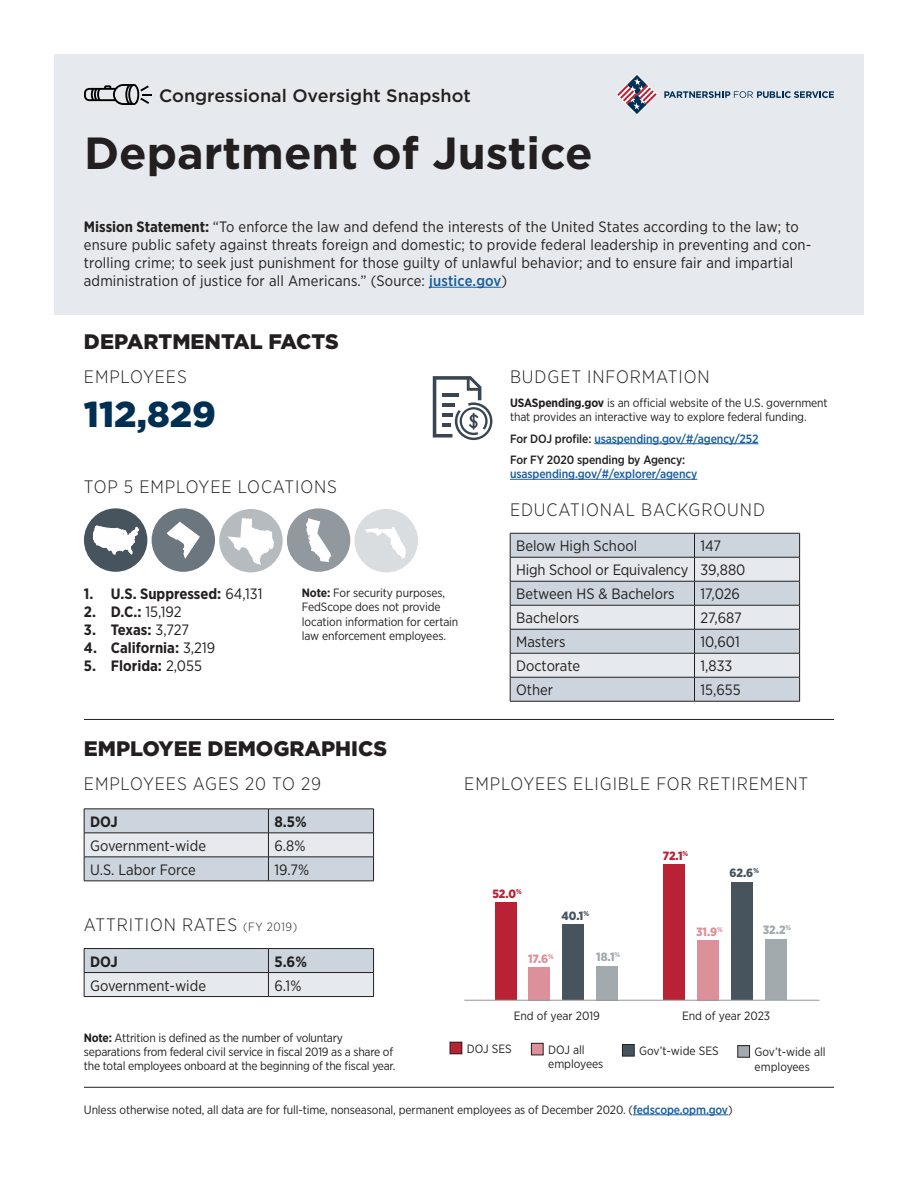
<style>
.page{position:relative;width:918px;height:1188px;background:#fff}
.page>*{position:absolute;margin:0;border:0;box-sizing:border-box;transform-origin:0 0}
.t1{font:700 45px "Gotham";color:#231f20}
.t2{font:900 36px "Gotham";color:#002f54}
.t3{font:900 21px "Gotham";color:#231f20}
.NuHed{font:300 18px "Gotham Narrow";letter-spacing:.05em;color:#231f20}
.t4{font:500 18px "Gotham";color:#231f20}
.t5{font:15px/18px "Gotham Narrow";letter-spacing:.01em;color:#231f20}
.t6{font:700 15px "Gotham Narrow";color:#231f20}
.t7{font:15px "Gotham Narrow";letter-spacing:-.01em;color:#231f20}
.t8{font:12px/14.4px "Gotham Narrow";letter-spacing:-.01em;color:#231f20}
.t9{font:500 12px/14.4px "Gotham Narrow";letter-spacing:-.01em;color:#175d9e}
.t10{font:900 12px "Gotham Narrow";color:#b92234}
.t11{font:900 12px "Gotham Narrow";color:#dc919a}
.t12{font:900 12px "Gotham Narrow";color:#47545e}
.t13{font:900 12px "Gotham Narrow";color:#a3aaae}
.s1{font-weight:700}
.s2{font-weight:500;color:#175d9e}
.s3{font-weight:400}
.s4{color:#231f20}
.s5{font-size:12px}
</style>
<div class="page">
<div style="left:765px;top:940px;width:22px;height:60px;background:#a3aaae"></div>
<div style="left:54px;top:54px;width:810px;height:261px;background:#e6eaee"></div>
<svg style="left:84px;top:84px;width:67px;height:21px"></svg>
<svg style="left:664px;top:91px;width:170px;height:7px"></svg>
<svg style="left:616px;top:74px;width:41px;height:41px"></svg>
<div style="left:355px;top:509px;width:63px;height:63px;background:#dadddf;border-radius:50%"></div>
<div style="left:219px;top:509px;width:64px;height:63px;background:#b5bbbe;border-radius:50%"></div>
<div style="left:287px;top:508px;width:63px;height:64px;background:#91989e;border-radius:50%"></div>
<div style="left:152px;top:508px;width:63px;height:64px;background:#6c767e;border-radius:50%"></div>
<div style="left:84px;top:508px;width:63px;height:64px;background:#47545e;border-radius:50%"></div>
<svg style="left:167px;top:522px;width:33px;height:37px"></svg>
<hr style="left:594px;top:443px;width:165px;height:1px;background:#175d9e">
<hr style="left:510px;top:479px;width:187px;height:1px;background:#175d9e">
<svg style="left:228px;top:518px;width:46px;height:47px"></svg>
<svg style="left:306px;top:518px;width:25px;height:44px"></svg>
<hr style="left:429px;top:287px;width:72px;height:1px;background:#175d9e">
<svg style="left:510px;top:533px;width:290px;height:168px;background:#cdd3d9"></svg>
<hr style="left:510px;top:701px;width:185px;height:1px;background:#231f20">
<hr style="left:695px;top:701px;width:105px;height:1px;background:#231f20">
<svg style="left:84px;top:809px;width:290px;height:72px;background:#ccd3d9"></svg>
<hr style="left:84px;top:881px;width:184px;height:1px;background:#231f20">
<hr style="left:268px;top:881px;width:106px;height:1px;background:#231f20">
<hr style="left:84px;top:857px;width:184px;height:1px;background:#231f20">
<hr style="left:268px;top:857px;width:106px;height:1px;background:#231f20">
<hr style="left:84px;top:948px;width:184px;height:1px;background:#231f20">
<hr style="left:268px;top:948px;width:106px;height:1px;background:#231f20">
<svg style="left:84px;top:949px;width:290px;height:47px;background:#d3d9df"></svg>
<hr style="left:84px;top:996px;width:184px;height:1px;background:#231f20">
<hr style="left:268px;top:996px;width:106px;height:1px;background:#231f20">
<hr style="left:84px;top:719px;width:750px;height:1px;background:#231f20">
<hr style="left:84px;top:1087px;width:750px;height:1px;background:#231f20">
<svg style="left:433px;top:376px;width:60px;height:64px"></svg>
<div style="left:450px;top:1042px;width:12px;height:12px;background:#b92234"></div>
<div style="left:450px;top:1042px;width:12px;height:12px;border:1px solid #231f20"></div>
<div style="left:531px;top:1043px;width:12px;height:12px;background:#dc919a"></div>
<div style="left:531px;top:1043px;width:12px;height:12px;border:1px solid #231f20"></div>
<div style="left:622px;top:1045px;width:12px;height:11px;background:#47545e"></div>
<div style="left:622px;top:1044px;width:12px;height:12px;border:1px solid #231f20"></div>
<div style="left:738px;top:1046px;width:12px;height:11px;background:#a3aaae"></div>
<div style="left:738px;top:1045px;width:12px;height:12px;border:1px solid #231f20"></div>
<div style="left:731px;top:883px;width:22px;height:117px;background:#47545e"></div>
<div style="left:663px;top:864px;width:22px;height:136px;background:#b92234"></div>
<div style="left:697px;top:940px;width:22px;height:60px;background:#dc919a"></div>
<div style="left:562px;top:924px;width:22px;height:76px;background:#47545e"></div>
<div style="left:596px;top:966px;width:22px;height:34px;background:#a3aaae"></div>
<div style="left:495px;top:902px;width:21px;height:98px;background:#b92234"></div>
<div style="left:529px;top:967px;width:21px;height:33px;background:#dc919a"></div>
<hr style="left:464px;top:1000px;width:356px;height:1px;background:#939598">
<hr style="left:633px;top:1114px;width:95px;height:1px;background:#175d9e">
<svg style="left:365px;top:527px;width:41px;height:32px"></svg>
<svg style="left:93px;top:526px;width:46px;height:28px"></svg>
<p class="t4" style="left:159px;top:84px;width:313px">Congressional Oversight Snapshot</p>
<p class="t1" style="left:84px;top:126px;width:510px">Department of Justice</p>
<p class="t5" style="left:84px;top:217px;width:729px"><span class="s1">Mission Statement:</span> “To enforce the law and defend the interests of the United States according to the law; to ensure public safety against threats foreign and domestic; to provide federal leadership in preventing and con&shy;trolling crime; to seek just punishment for those guilty of unlawful behavior; and to ensure fair and impartial administration of justice for all Americans.” (Source: <span class="s2">justice.gov</span>)</p>
<p class="t3" style="left:84px;top:329px;width:256px">DEPARTMENTAL FACTS</p>
<p class="NuHed" style="left:84px;top:366px;width:104px">EMPLOYEES</p>
<p class="t2" style="left:84px;top:393px;width:134px">112,829</p>
<p class="NuHed" style="left:84px;top:476px;width:255px">TOP 5 EMPLOYEE LOCATIONS</p>
<p class="t6" style="left:84px;top:585px;width:180px">1. U.S. Suppressed: <span class="s3">64,131</span></p>
<p class="t6" style="left:84px;top:603px;width:99px">2. D.C.: <span class="s3">15,192</span></p>
<p class="t6" style="left:84px;top:621px;width:107px">3. Texas: <span class="s3">3,727</span></p>
<p class="t6" style="left:84px;top:639px;width:133px">4. California: <span class="s3">3,219</span></p>
<p class="t6" style="left:84px;top:657px;width:119px">5. Florida: <span class="s3">2,055</span></p>
<p class="t8" style="left:302px;top:585px;width:158px"><span class="s1">Note:</span> For security purposes,<br>FedScope does not provide location information for certain law enforcement employees.</p>
<p class="NuHed" style="left:510px;top:366px;width:201px">BUDGET INFORMATION</p>
<p class="t8" style="left:510px;top:395px;width:319px"><span class="s1">USASpending.gov</span> is an official website of the U.S. government that provides an interactive way to explore federal funding.</p>
<p class="t9" style="left:510px;top:431px;width:250px"><span class="s4">For DOJ profile:</span> usaspending.gov/#/agency/252</p>
<p class="t9" style="left:510px;top:452px;width:189px"><span class="s4">For FY 2020 spending by Agency: </span>usaspending.gov/#/explorer/agency</p>
<p class="NuHed" style="left:510px;top:498px;width:257px">EDUCATIONAL BACKGROUND</p>
<p class="t5" style="left:516px;top:537px;width:122px">Below High School</p>
<p class="t5" style="left:701px;top:537px;width:22px">147</p>
<p class="t7" style="left:516px;top:561px;width:174px">High School or Equivalency</p>
<p class="t5" style="left:701px;top:561px;width:46px">39,880</p>
<p class="t5" style="left:516px;top:585px;width:160px">Between HS &amp; Bachelors</p>
<p class="t5" style="left:701px;top:585px;width:41px">17,026</p>
<p class="t5" style="left:516px;top:609px;width:65px">Bachelors</p>
<p class="t5" style="left:701px;top:609px;width:43px">27,687</p>
<p class="t5" style="left:516px;top:633px;width:51px">Masters</p>
<p class="t5" style="left:701px;top:633px;width:41px">10,601</p>
<p class="t5" style="left:516px;top:657px;width:65px">Doctorate</p>
<p class="t5" style="left:701px;top:657px;width:33px">1,833</p>
<p class="t5" style="left:516px;top:681px;width:38px">Other</p>
<p class="t5" style="left:701px;top:681px;width:42px">15,655</p>
<p class="t3" style="left:84px;top:736px;width:305px">EMPLOYEE DEMOGRAPHICS</p>
<p class="NuHed" style="left:84px;top:773px;width:239px">EMPLOYEES AGES 20 TO 29</p>
<p class="t6" style="left:90px;top:812px;width:29px">DOJ</p>
<p class="t6" style="left:274px;top:812px;width:34px">8.5%</p>
<p class="t5" style="left:90px;top:836px;width:117px">Government-wide</p>
<p class="t5" style="left:274px;top:836px;width:33px">6.8%</p>
<p class="t5" style="left:90px;top:860px;width:107px">U.S. Labor Force</p>
<p class="t5" style="left:274px;top:860px;width:36px">19.7%</p>
<p class="NuHed" style="left:84px;top:913px;width:215px">ATTRITION RATES <span class="s5">(FY 2019)</span></p>
<p class="t6" style="left:90px;top:952px;width:29px">DOJ</p>
<p class="t6" style="left:274px;top:952px;width:34px">5.6%</p>
<p class="t5" style="left:90px;top:976px;width:117px">Government-wide</p>
<p class="t5" style="left:274px;top:976px;width:28px">6.1%</p>
<p class="t8" style="left:84px;top:1030px;width:313px"><span class="s1">Note:</span> Attrition is defined as the number of voluntary separations from federal civil service in fiscal 2019 as a share of the total employees onboard at the beginning of the fiscal year.</p>
<p class="NuHed" style="left:464px;top:773px;width:345px">EMPLOYEES ELIGIBLE FOR RETIREMENT</p>
<p class="t10" style="left:492px;top:886px;width:31px">52.0<sup>%</sup></p>
<p class="t12" style="left:562px;top:908px;width:29px">40.1<sup>%</sup></p>
<p class="t11" style="left:528px;top:951px;width:27px">17.6<sup>%</sup></p>
<p class="t13" style="left:596px;top:949px;width:25px">18.1<sup>%</sup></p>
<p class="t10" style="left:663px;top:847px;width:27px">72.1<sup>%</sup></p>
<p class="t12" style="left:730px;top:865px;width:31px">62.6<sup>%</sup></p>
<p class="t11" style="left:696px;top:923px;width:28px">31.9<sup>%</sup></p>
<p class="t13" style="left:763px;top:922px;width:30px">32.2<sup>%</sup></p>
<p class="t8" style="left:514px;top:1009px;width:88px">End of year 2019</p>
<p class="t8" style="left:682px;top:1009px;width:90px">End of year 2023</p>
<p class="t8" style="left:467px;top:1041px;width:46px">DOJ SES</p>
<p class="t8" style="left:548px;top:1042px;width:57px">DOJ all employees</p>
<p class="t8" style="left:639px;top:1043px;width:81px">Gov’t-wide SES</p>
<p class="t8" style="left:755px;top:1045px;width:73px">Gov’t-wide all employees</p>
<p class="t8" style="left:84px;top:1102px;width:650px">Unless otherwise noted, all data are for full-time, nonseasonal, permanent employees as of December 2020. (<span class="s2">fedscope.opm.gov</span>)</p>
</div>
